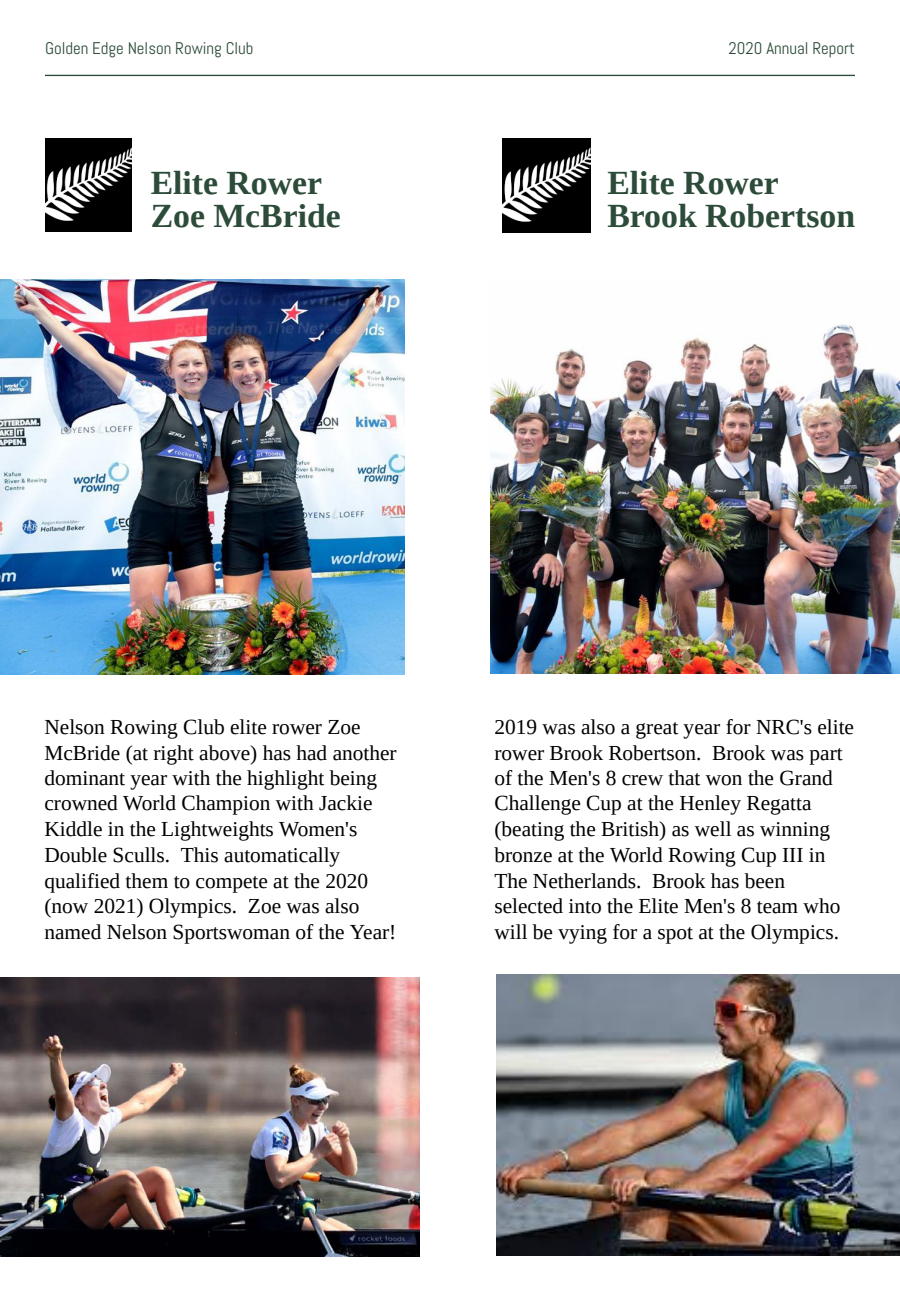
<style>
.page{position:relative;width:900px;height:1292px;background:#fff}
.page>*{position:absolute;margin:0;border:0;box-sizing:border-box;transform-origin:0 0}
.t1{font:700 33.75px/33.8px "Tinos";color:#2c4c39}
.t2{font:21.3px/25.7px "Tinos";color:#000}
.t3{font:16.8px "Abel";color:#2c4c39}
</style>
<div class="page">
<img style="left:0;top:279px;width:405px;height:395px">
<img style="left:490px;top:324px;width:410px;height:349px">
<hr style="left:45px;top:75px;width:810px;height:1px;background:#2c4c39">
<img style="left:0;top:977px;width:420px;height:279px">
<img style="left:496px;top:974px;width:404px;height:280px">
<img style="left:45px;top:138px;width:87px;height:94px">
<img style="left:503px;top:138px;width:88px;height:95px">
<p class="t3" style="left:45px;top:38px;width:210px">Golden Edge Nelson Rowing Club</p>
<p class="t3" style="left:729px;top:38px;width:128px">2020 Annual Report</p>
<p class="t1" style="left:151px;top:165px;width:173px">Elite Rower</p>
<p class="t1" style="left:151px;top:199px;width:192px">Zoe McBride</p>
<h1 class="t1" style="left:608px;top:165px;width:249px">Elite Rower<br>Brook Robertson</h1>
<p class="t2" style="left:44px;top:713px;width:318px">Nelson Rowing Club elite rower Zoe</p>
<p class="t2" style="left:44px;top:739px;width:354px">McBride (at right above) has had another</p>
<p class="t2" style="left:44px;top:764px;width:334px">dominant year with the highlight being</p>
<p class="t2" style="left:44px;top:790px;width:330px">crowned World Champion with Jackie</p>
<p class="t2" style="left:44px;top:816px;width:314px">Kiddle in the Lightweights Women's</p>
<p class="t2" style="left:44px;top:842px;width:297px">Double Sculls. This automatically</p>
<p class="t2" style="left:44px;top:868px;width:325px;line-height:24.8px">qualified them to compete at the 2020 (now 2021) Olympics. Zoe was also</p>
<p class="t2" style="left:44px;top:918px;width:353px">named Nelson Sportswoman of the Year!</p>
<p class="t2" style="left:494px;top:713px;width:361px">2019 was also a great year for NRC's elite</p>
<p class="t2" style="left:494px;top:739px;width:350px">rower Brook Robertson. Brook was part</p>
<p class="t2" style="left:494px;top:764px;width:347px">of the Men's 8 crew that won the Grand Challenge Cup at the Henley Regatta (beating the British) as well as winning bronze at the World Rowing Cup III in The Netherlands. Brook has been selected into the Elite Men's 8 team who will be vying for a spot at the Olympics.</p>
</div>
